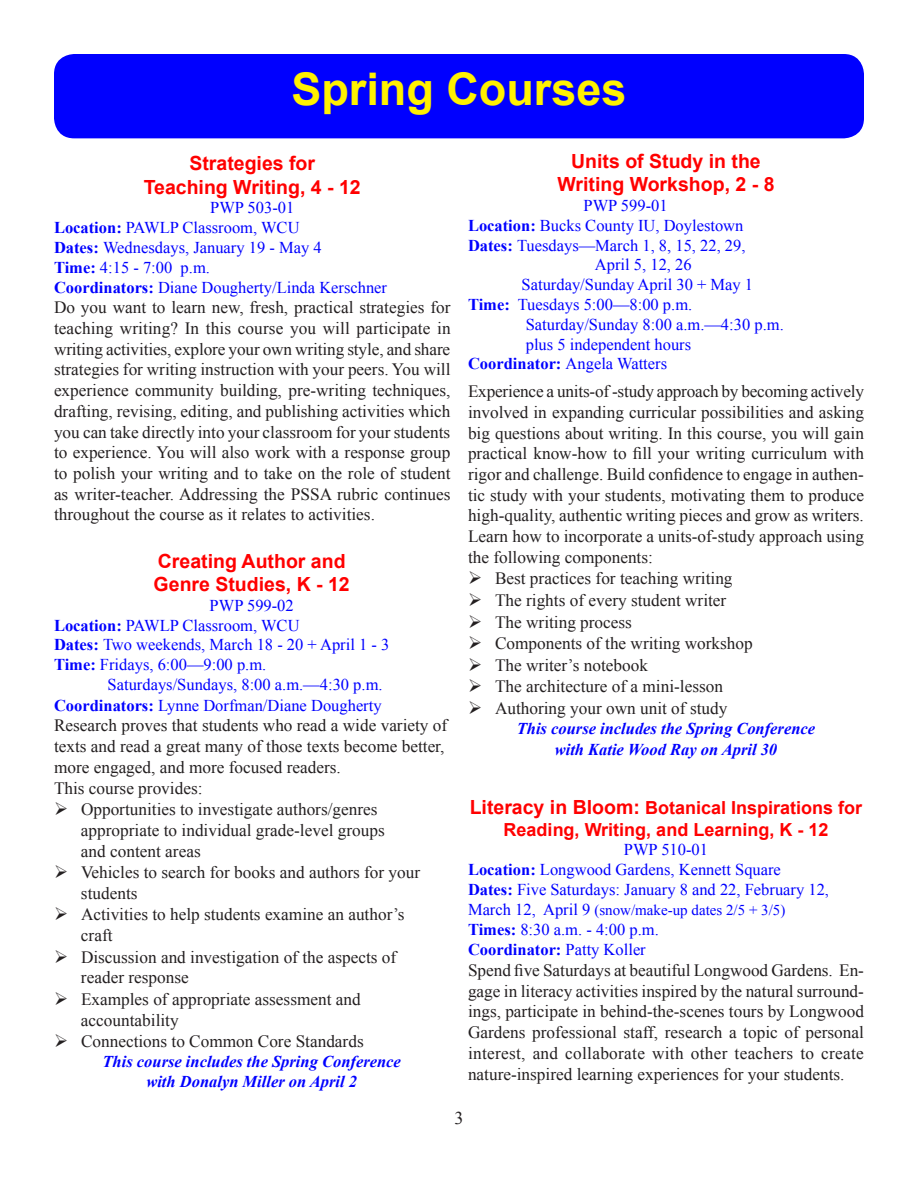
<style>
.page{position:relative;width:918px;height:1188px;background:#fff}
.page>*{position:absolute;margin:0;border:0;box-sizing:border-box;transform-origin:0 0}
.t1{font:700 45px "Arial";color:#fff101}
.t2{font:700 19.5px/23.4px "Arial";color:#f00;text-align:center}
.AnnsNewsletter{font:700 18px/21.6px "Arial";color:#f00;text-align:center}
.t3{font:18px "Times New Roman";color:#231f20}
.AnnsNewsletter-2{font:17.25px/20.7px "Times New Roman";color:#231f20}
.AnnsNewsletter-3{font:16.5px/19.8px "Times New Roman";color:#00f}
.Body_Text_3{font:16.5px "Times New Roman";color:#00f}
.AnnsNewsletter-4{font:italic 700 16.5px/20.7px "Times New Roman";color:#00f;text-align:center}
.Body_Text_3-2{font:italic 700 16.5px/19.8px "Times New Roman";color:#00f;text-align:center}
.AnnsNewsletter-5{font:700 16.5px "Times New Roman";color:#00f}
.AnnsNewsletter-6{font:15px "Times New Roman";color:#00f}
.s1{font-weight:700}
.s2{font-size:19.5px}
.s3{font-size:16.5px}
.s4{font-weight:400}
</style>
<div class="page">
<div style="left:54px;top:54px;width:810px;height:84px;background:#00f;border-radius:20px"></div>
<p class="t1" style="left:291px;top:59px;width:337px">Spring Courses</p>
<p class="t2" style="left:144px;top:152px;width:219px">Strategies for<br>Teaching Writing, 4 - 12</p>
<p class="AnnsNewsletter-3" style="left:210px;top:198px;width:86px">PWP 503-01</p>
<p class="AnnsNewsletter-3" style="left:54px;top:218px;width:269px"><span class="s1">Location:</span> PAWLP Classroom, WCU<br><span class="s1">Dates:</span> Wednesdays, January 19 - May 4</p>
<p class="AnnsNewsletter-3" style="left:54px;top:257px;width:157px"><span class="s1">Time:</span> 4:15 - 7:00 p.m.</p>
<p class="AnnsNewsletter-3" style="left:54px;top:277px;width:335px"><span class="s1">Coordinators:</span> Diane Dougherty/Linda Kerschner</p>
<p class="AnnsNewsletter-2" style="left:54px;top:297px;width:398px;text-align:justify">Do you want to learn new, fresh, practical strategies for teaching writing? In this course you will participate in writing activities, explore your own writing style, and share strategies for writing instruction with your peers. You will experience community building, pre-writing techniques, drafting, revising, editing, and publishing activities which you can take directly into your classroom for your students to experience. You will also work with a response group to polish your writing and to take on the role of student as writer-teacher. Addressing the PSSA rubric continues throughout the course as it relates to activities.</p>
<p class="t2" style="left:154px;top:550px;width:198px;text-align:left">Creating Author and<br>Genre Studies, K - 12</p>
<p class="AnnsNewsletter-3" style="left:210px;top:595px;width:86px">PWP 599-02</p>
<p class="AnnsNewsletter-3" style="left:54px;top:615px;width:247px"><span class="s1">Location:</span> PAWLP Classroom, WCU</p>
<p class="AnnsNewsletter-3" style="left:54px;top:635px;width:337px"><span class="s1">Dates:</span> Two weekends, March 18 - 20 + April 1 - 3</p>
<p class="AnnsNewsletter-3" style="left:54px;top:655px;width:214px"><span class="s1">Time:</span> Fridays, 6:00—9:00 p.m.</p>
<p class="AnnsNewsletter-3" style="left:108px;top:674px;width:277px">Saturdays/Sundays, 8:00 a.m.—4:30 p.m.</p>
<p class="AnnsNewsletter-3" style="left:54px;top:695px;width:329px"><span class="s1">Coordinators:</span> Lynne Dorfman/Diane Dougherty</p>
<p class="AnnsNewsletter-2" style="left:54px;top:715px;width:395px">Research proves that students who read a wide variety of texts and read a great many of those texts become better, more engaged, and more focused readers.<br>This course provides:</p>
<p class="AnnsNewsletter-2" style="left:81px;top:799px;width:305px;text-indent:-27px">➢ Opportunities to investigate authors/genres appropriate to individual grade-level groups</p>
<p class="AnnsNewsletter-2" style="left:81px;top:840px;width:121px">and content areas</p>
<p class="AnnsNewsletter-2" style="left:81px;top:862px;width:341px;text-indent:-27px">➢ Vehicles to search for books and authors for your students</p>
<p class="AnnsNewsletter-2" style="left:81px;top:904px;width:325px;text-indent:-27px">➢ Activities to help students examine an author’s craft</p>
<p class="AnnsNewsletter-2" style="left:81px;top:946px;width:317px;text-indent:-27px">➢ Discussion and investigation of the aspects of reader response</p>
<p class="AnnsNewsletter-2" style="left:81px;top:989px;width:281px;text-indent:-27px">➢ Examples of appropriate assessment and accountability</p>
<p class="AnnsNewsletter-2" style="left:54px;top:1031px;width:311px">➢ Connections to Common Core Standards</p>
<p class="Body_Text_3-2" style="left:103px;top:1051px;width:300px">This course includes the Spring Conference with Donalyn Miller on April 2</p>
<p class="t2" style="left:557px;top:150px;width:219px">Units of Study in the<br>Writing Workshop, 2 - 8</p>
<p class="Body_Text_3" style="left:584px;top:194px;width:86px">PWP 599-01</p>
<p class="Body_Text_3" style="left:468px;top:214px;width:277px"><span class="s1">Location:</span> Bucks County IU, Doylestown</p>
<p class="Body_Text_3" style="left:468px;top:234px;width:279px"><span class="s1">Dates:</span> Tuesdays—March 1, 8, 15, 22, 29,</p>
<p class="Body_Text_3" style="left:595px;top:254px;width:98px">April 5, 12, 26</p>
<p class="Body_Text_3" style="left:522px;top:274px;width:233px">Saturday/Sunday April 30 + May 1</p>
<p class="Body_Text_3" style="left:468px;top:293px;width:226px"><span class="s1">Time:</span> Tuesdays 5:00—8:00 p.m.</p>
<p class="Body_Text_3" style="left:526px;top:313px;width:260px">Saturday/Sunday 8:00 a.m.—4:30 p.m.</p>
<p class="Body_Text_3" style="left:526px;top:333px;width:167px">plus 5 independent hours</p>
<p class="Body_Text_3" style="left:468px;top:353px;width:201px"><span class="s1">Coordinator:</span> Angela Watters</p>
<p class="AnnsNewsletter-2" style="left:468px;top:381px;width:398px;text-align:justify">Experience a units-of -study approach by becoming actively involved in expanding curricular possibilities and asking big questions about writing. In this course, you will gain practical know-how to fill your writing curriculum with rigor and challenge. Build confidence to engage in authen&shy;tic study with your students, motivating them to produce high-quality, authentic writing pieces and grow as writers.</p>
<p class="AnnsNewsletter-2" style="left:468px;top:526px;width:398px">Learn how to incorporate a units-of-study approach using the following components:</p>
<p class="AnnsNewsletter-2" style="left:468px;top:568px;width:266px">➢ Best practices for teaching writing</p>
<p class="AnnsNewsletter-2" style="left:468px;top:590px;width:260px">➢ The rights of every student writer</p>
<p class="AnnsNewsletter-2" style="left:468px;top:611px;width:166px">➢ The writing process</p>
<p class="AnnsNewsletter-2" style="left:468px;top:633px;width:286px">➢ Components of the writing workshop</p>
<p class="AnnsNewsletter-2" style="left:468px;top:655px;width:181px">➢ The writer’s notebook</p>
<p class="AnnsNewsletter-2" style="left:468px;top:676px;width:257px">➢ The architecture of a mini-lesson</p>
<p class="AnnsNewsletter-2" style="left:468px;top:698px;width:261px">➢ Authoring your own unit of study</p>
<p class="AnnsNewsletter-4" style="left:517px;top:718px;width:300px">This course includes the Spring Conference with Katie Wood Ray on April 30</p>
<p class="AnnsNewsletter" style="left:470px;top:798px;width:394px"><span class="s2">Literacy in Bloom:</span> Botanical Inspirations for<br>Reading, Writing, and Learning, K - 12</p>
<p class="AnnsNewsletter-3" style="left:624px;top:840px;width:86px">PWP 510-01</p>
<p class="AnnsNewsletter-3" style="left:468px;top:860px;width:314px"><span class="s1">Location:</span> Longwood Gardens, Kennett Square</p>
<p class="AnnsNewsletter-3" style="left:468px;top:879px;width:363px"><span class="s1">Dates:</span> Five Saturdays: January 8 and 22, February 12,</p>
<p class="AnnsNewsletter-6" style="left:468px;top:900px;width:319px"><span class="s3">March 12, April 9</span> (snow/make-up dates 2/5 + 3/5)</p>
<p class="AnnsNewsletter-3" style="left:468px;top:919px;width:192px"><span class="s1">Times:</span> 8:30 a.m. - 4:00 p.m.</p>
<p class="AnnsNewsletter-5" style="left:468px;top:938px;width:179px">Coordinator: <span class="s4">Patty Koller</span></p>
<p class="AnnsNewsletter-2" style="left:468px;top:960px;width:398px;text-align:justify">Spend five Saturdays at beautiful Longwood Gardens. En&shy;gage in literacy activities inspired by the natural surround&shy;ings, participate in behind-the-scenes tours by Longwood Gardens professional staff, research a topic of personal interest, and collaborate with other teachers to create nature-inspired learning experiences for your students.</p>
<p class="t3" style="left:454px;top:1105px;width:10px">3</p>
</div>
